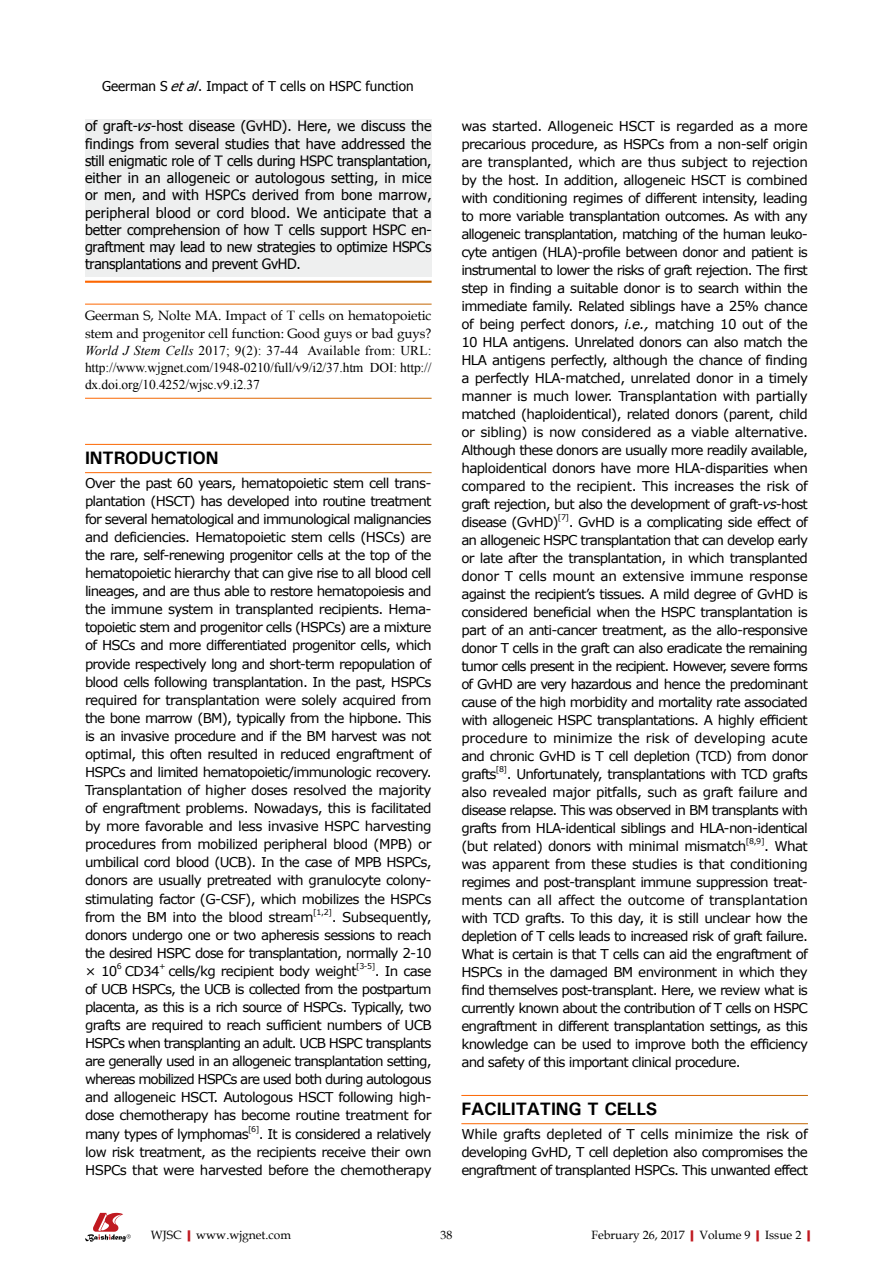
<style>
.page{position:relative;width:893px;height:1263px;background:#fff}
.page>*{position:absolute;margin:0;border:0;box-sizing:border-box;transform-origin:0 0}
.t1{font:700 18px "Univers";letter-spacing:-.01em;color:#000}
.t2{font:14.25px/17.2px "Tahoma";letter-spacing:-.02em;color:#000;text-align:justify}
.t3{font:13.5px/18px "Verdana";letter-spacing:-.06em;color:#000;text-align:justify}
.t4{font:13.5px/17.2px "Times New Roman";letter-spacing:-.01em;color:#000;text-align:justify}
.t5{font:13.5px "Tahoma";color:#000}
.t6{font:12px "Book Antiqua";color:#000}
.t7{font:7.8px "Verdana";color:#000}
.s1{font-style:italic}
.s2{font-family:"Book Antiqua"}
.s3{font-weight:700;color:#c01920}
</style>
<div class="page">
<div style="left:85px;top:119px;width:347px;height:157px;background:#eeefef"></div>
<svg style="left:85px;top:1213px;width:46px;height:29px"></svg>
<p class="t5" style="left:102px;top:77px;width:313px">Geerman S <span class="s1">etal</span>. Impact of T cells on HSPC function</p>
<p class="t2" style="left:85px;top:117px;width:348px">of graft-<span class="s1">vs</span>-host disease (GvHD). Here, we discuss the findings from several studies that have addressed the still enigmatic role of T cells during HSPC transplantation, either in an allogeneic or autologous setting, in mice or men, and with HSPCs derived from bone marrow, peripheral blood or cord blood. We anticipate that a better comprehension of how T cells support HSPC en&shy;graftment may lead to new strategies to optimize HSPCs transplantations and prevent GvHD.</p>
<p class="t4" style="left:85px;top:307px;width:348px"><span class="s2">Geerman S, Nolte MA. Impact of T cells on hematopoietic stem and progenitor cell function: Good guys or bad guys?<br></span><span class="s1">World J Stem Cells</span> 2017; 9(2): 37-44 Available from: URL: http://www.wjgnet.com/1948-0210/full/v9/i2/37.htm DOI: http:// dx.doi.org/10.4252/wjsc.v9.i2.37</p>
<p class="t1" style="left:85px;top:447px;width:135px">INTRODUCTION</p>
<p class="t3" style="left:85px;top:474px;width:348px;text-align:left">Over the past 60 years, hematopoietic stem cell trans&shy;plantation (HSCT) has developed into routine treatment for several hematological and immunological malignancies and deficiencies. Hematopoietic stem cells (HSCs) are the rare, self-renewing progenitor cells at the top of the hematopoietic hierarchy that can give rise to all blood cell lineages, and are thus able to restore hematopoiesis and the immune system in transplanted recipients. Hema&shy;topoietic stem and progenitor cells (HSPCs) are a mixture of HSCs and more differentiated progenitor cells, which provide respectively long and short-term repopulation of blood cells following transplantation. In the past, HSPCs required for transplantation were solely acquired from the bone marrow (BM), typically from the hipbone. This is an invasive procedure and if the BM harvest was not optimal, this often resulted in reduced engraftment of HSPCs and limited hematopoietic/immunologic recovery.<br>Transplantation of higher doses resolved the majority of engraftment problems. Nowadays, this is facilitated by more favorable and less invasive HSPC harvesting procedures from mobilized peripheral blood (MPB) or umbilical cord blood (UCB). In the case of MPB HSPCs, donors are usually pretreated with granulocyte colony&shy;stimulating factor (G-CSF), which mobilizes the HSPCs from the BM into the blood stream</p>
<p class="t7" style="left:313px;top:907px;width:20px">[1,2]</p>
<p class="t3" style="left:85px;top:907px;width:348px;text-indent:247px">. Subsequently, donors undergo one or two apheresis sessions to reach the desired HSPC dose for transplantation, normally 2-10 × 10</p>
<p class="t7" style="left:117px;top:961px;width:7px">6</p>
<p class="t3" style="left:125px;top:962px;width:36px">CD34</p>
<p class="t7" style="left:159px;top:961px;width:8px">+</p>
<p class="t3" style="left:168px;top:962px;width:190px">cells/kg recipient body weight</p>
<p class="t7" style="left:356px;top:961px;width:21px">[3-5]</p>
<p class="t3" style="left:85px;top:962px;width:348px;text-align:left;text-indent:290px">. In case of UCB HSPCs, the UCB is collected from the postpartum placenta, as this is a rich source of HSPCs. Typically, two grafts are required to reach sufficient numbers of UCB HSPCs when transplanting an adult. UCB HSPC transplants are generally used in an allogeneic transplantation setting, whereas mobilized HSPCs are used both during autologous and allogeneic HSCT. Autologous HSCT following high&shy;dose chemotherapy has become routine treatment for many types of lymphomas</p>
<p class="t7" style="left:248px;top:1123px;width:13px">[6]</p>
<p class="t3" style="left:85px;top:1124px;width:348px;text-indent:174px">. It is considered a relatively low risk treatment, as the recipients receive their own HSPCs that were harvested before the chemotherapy</p>
<p class="t3" style="left:461px;top:117px;width:348px">was started. Allogeneic HSCT is regarded as a more precarious procedure, as HSPCs from a non-self origin are transplanted, which are thus subject to rejection by the host. In addition, allogeneic HSCT is combined with conditioning regimes of different intensity, leading to more variable transplantation outcomes. As with any allogeneic transplantation, matching of the human leuko&shy;cyte antigen (HLA)-profile between donor and patient is instrumental to lower the risks of graft rejection. The first step in finding a suitable donor is to search within the immediate family. Related siblings have a 25% chance of being perfect donors, <span class="s1">i.e.,</span> matching 10 out of the 10 HLA antigens. Unrelated donors can also match the HLA antigens perfectly, although the chance of finding a perfectly HLA-matched, unrelated donor in a timely manner is much lower. Transplantation with partially matched (haploidentical), related donors (parent, child or sibling) is now considered as a viable alternative.<br>Although these donors are usually more readily available, haploidentical donors have more HLA-disparities when compared to the recipient. This increases the risk of graft rejection, but also the development of graft-<span class="s1">vs</span>-host disease (GvHD)</p>
<p class="t7" style="left:558px;top:512px;width:13px">[7]</p>
<p class="t3" style="left:461px;top:513px;width:348px;text-indent:107px">. GvHD is a complicating side effect of an allogeneic HSPC transplantation that can develop early or late after the transplantation, in which transplanted donor T cells mount an extensive immune response against the recipient’s tissues. A mild degree of GvHD is considered beneficial when the HSPC trans-plantation is part of an anti-cancer treatment, as the allo-responsive donor T cells in the graft can also eradicate the remaining tumor cells present in the recipient. However, severe forms of GvHD are very hazardous and hence the predominant cause of the high morbidity and mortality rate associated with allogeneic HSPC transplantations. A highly efficient procedure to minimize the risk of developing acute and chronic GvHD is T cell depletion (TCD) from donor grafts</p>
<p class="t7" style="left:496px;top:764px;width:13px">[8]</p>
<p class="t3" style="left:461px;top:765px;width:348px;text-indent:45px">. Unfortunately, transplantations with TCD grafts also revealed major pitfalls, such as graft failure and disease relapse. This was observed in BM transplants with grafts from HLA-identical siblings and HLA-non-identical (but related) donors with minimal mismatch</p>
<p class="t7" style="left:746px;top:836px;width:20px">[8,9]</p>
<p class="t3" style="left:461px;top:837px;width:348px;text-indent:303px">. What was apparent from these studies is that conditioning regimes and post-transplant immune suppression treat&shy;ments can all affect the outcome of transplantation with TCD grafts. To this day, it is still unclear how the depletion of T cells leads to increased risk of graft failure.<br>What is certain is that T cells can aid the engraftment of HSPCs in the damaged BM environment in which they find themselves post-transplant. Here, we review what is currently known about the contribution of T cells on HSPC engraftment in different transplantation settings, as this knowledge can be used to improve both the efficiency and safety of this important clinical procedure.</p>
<p class="t1" style="left:461px;top:1098px;width:198px">FACILITATING T CELLS</p>
<p class="t3" style="left:461px;top:1125px;width:348px">While grafts depleted of T cells minimize the risk of developing GvHD, T cell depletion also compromises the engraftment of transplanted HSPCs. This unwanted effect</p>
<p class="t6" style="left:151px;top:1226px;width:141px">WJSC<span class="s3">|</span>www.wjgnet.com</p>
<p class="t6" style="left:440px;top:1226px;width:13px">38</p>
<p class="t6" style="left:591px;top:1226px;width:226px">February 26, 2017<span class="s3">|</span>Volume 9<span class="s3">|</span>Issue 2<span class="s3">|</span></p>
</div>
